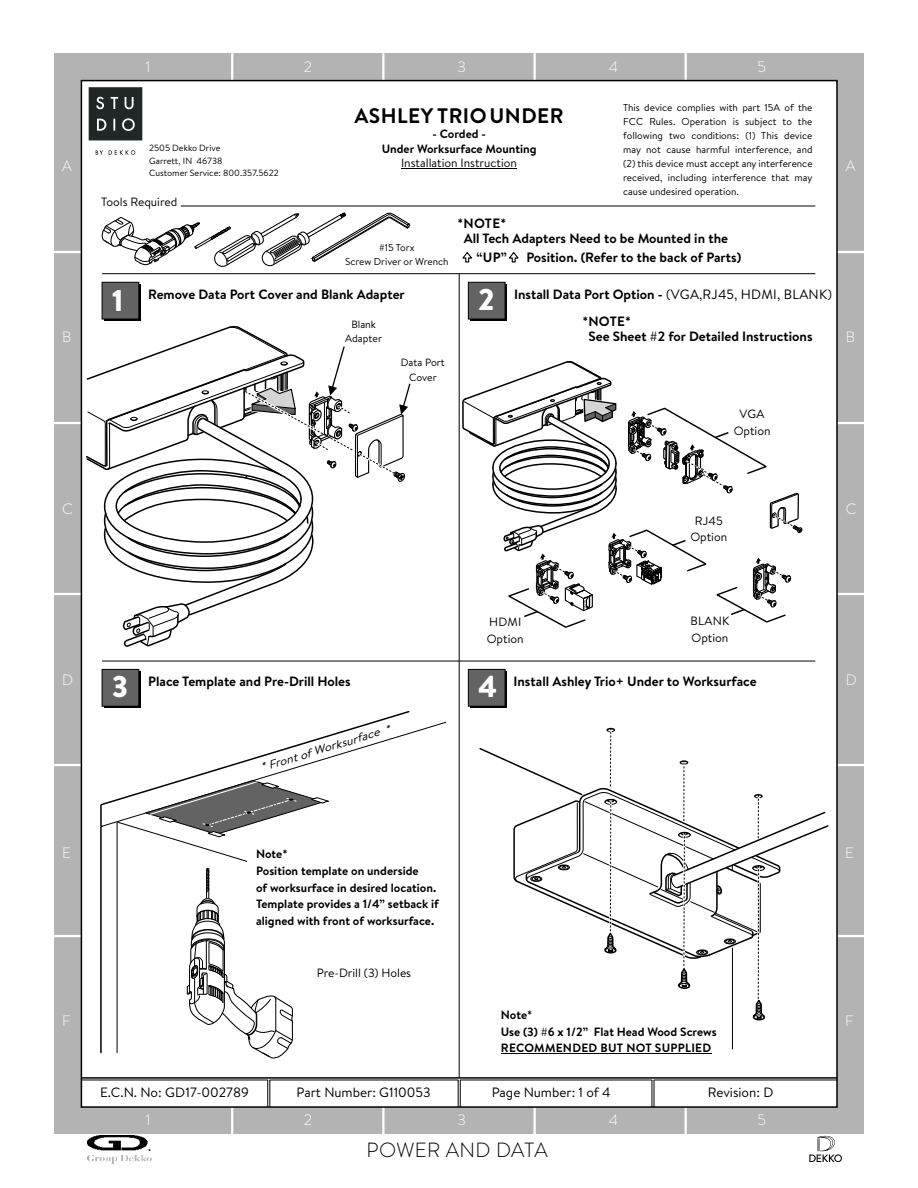
<style>
.page{position:relative;width:918px;height:1188px;background:#fff}
.page>*{position:absolute;margin:0;border:0;box-sizing:border-box;transform-origin:0 0}
.t1{font:900 30px "Brandon Text";color:#fff}
.t2{font:700 21px "Brandon Text";letter-spacing:.02em;color:#000}
.t3{font:300 20.55px "Brandon Text";letter-spacing:.02em;color:#000}
.t4{font:300 15px "Brandon Text";color:#fff}
.t5{font:700 13.5px/18.8px "Brandon Text";color:#000}
.t6{font:13.5px "Brandon Text";color:#000}
.t7{font:700 12px/16.6px "Brandon Text";color:#000}
.t8{font:12px/16.6px "Brandon Text";color:#000;text-align:center}
.t9{font:italic 11.55px "Brandon Text";color:#000;scale:1.09 1}
.t10{font:10.5px/14.5px "Brandon Text";color:#000;text-align:center}
.t11{font:10.05px/14px "Brandon Text";color:#000;text-align:justify}
.t12{font:9px/12.5px "Brandon Text";color:#000}
.t13{font:italic 2.4px "Arial";color:#000;scale:1.46 1}
.s1{font-weight:400}
</style>
<div class="page">
<div style="left:54px;top:53px;width:810px;height:1081px;background:#b3b3b3"></div>
<hr style="left:54px;top:251px;width:27px;height:2px;background:#fff">
<hr style="left:54px;top:422px;width:27px;height:2px;background:#fff">
<hr style="left:54px;top:593px;width:27px;height:2px;background:#fff">
<hr style="left:54px;top:764px;width:27px;height:2px;background:#fff">
<hr style="left:54px;top:935px;width:27px;height:2px;background:#fff">
<hr style="left:837px;top:251px;width:27px;height:2px;background:#fff">
<hr style="left:837px;top:593px;width:27px;height:2px;background:#fff">
<hr style="left:231px;top:54px;width:2px;height:27px;background:#fff">
<hr style="left:382px;top:54px;width:3px;height:27px;background:#fff">
<hr style="left:534px;top:54px;width:2px;height:27px;background:#fff">
<hr style="left:685px;top:54px;width:2px;height:27px;background:#fff">
<hr style="left:231px;top:1107px;width:2px;height:27px;background:#fff">
<hr style="left:382px;top:1107px;width:3px;height:27px;background:#fff">
<hr style="left:534px;top:1107px;width:2px;height:27px;background:#fff">
<hr style="left:685px;top:1107px;width:2px;height:27px;background:#fff">
<hr style="left:837px;top:422px;width:27px;height:2px;background:#fff">
<hr style="left:837px;top:764px;width:27px;height:2px;background:#fff">
<hr style="left:837px;top:935px;width:27px;height:2px;background:#fff">
<div style="left:81px;top:80px;width:757px;height:1028px;background:#fff;border:2px solid #000"></div>
<hr style="left:181px;top:206px;width:634px;height:1px;background:#000">
<hr style="left:102px;top:273px;width:713px;height:1px;background:#000">
<hr style="left:81px;top:1077px;width:756px;height:2px;background:#000">
<svg style="left:458px;top:1080px;width:3px;height:27px"></svg>
<svg style="left:268px;top:1080px;width:3px;height:27px"></svg>
<svg style="left:652px;top:1080px;width:3px;height:27px"></svg>
<div style="left:104px;top:284px;width:37px;height:37px;background:#000"></div>
<div style="left:102px;top:282px;width:37px;height:37px;background:#636363;border:1px solid #000"></div>
<hr style="left:102px;top:661px;width:713px;height:1px;background:#000">
<hr style="left:270px;top:1080px;width:188px;height:1px;background:#000">
<hr style="left:460px;top:1080px;width:192px;height:1px;background:#000">
<hr style="left:654px;top:1080px;width:183px;height:1px;background:#000">
<hr style="left:81px;top:1080px;width:187px;height:1px;background:#000">
<div style="left:471px;top:284px;width:36px;height:37px;background:#000"></div>
<div style="left:468px;top:282px;width:37px;height:37px;background:#636363;border:1px solid #000"></div>
<div style="left:104px;top:671px;width:37px;height:37px;background:#000"></div>
<div style="left:102px;top:669px;width:37px;height:37px;background:#636363;border:1px solid #000"></div>
<div style="left:471px;top:671px;width:36px;height:37px;background:#000"></div>
<div style="left:468px;top:669px;width:37px;height:37px;background:#636363;border:1px solid #000"></div>
<hr style="left:459px;top:274px;width:1px;height:804px;background:#000">
<hr style="left:732px;top:948px;width:1px;height:101px;background:#000">
<svg style="left:479px;top:727px;width:350px;height:294px"></svg>
<svg style="left:100px;top:711px;width:346px;height:348px"></svg>
<hr style="left:501px;top:1053px;width:210px;height:1px;background:#000">
<hr style="left:401px;top:168px;width:116px;height:1px;background:#000">
<svg style="left:809px;top:1135px;width:33px;height:27px"></svg>
<img style="left:88px;top:1136px;width:63px;height:27px">
<svg style="left:101px;top:212px;width:310px;height:55px"></svg>
<svg style="left:462px;top:252px;width:10px;height:11px"></svg>
<svg style="left:509px;top:252px;width:10px;height:11px"></svg>
<img style="left:88px;top:87px;width:55px;height:68px">
<svg style="left:86px;top:326px;width:324px;height:321px"></svg>
<svg style="left:462px;top:361px;width:341px;height:267px"></svg>
<h3 class="t4" style="left:145px;top:61px;width:7px">1</h3>
<h3 class="t4" style="left:304px;top:61px;width:10px">2</h3>
<h3 class="t4" style="left:457px;top:61px;width:10px">3</h3>
<h3 class="t4" style="left:609px;top:61px;width:11px">4</h3>
<h3 class="t4" style="left:757px;top:61px;width:10px">5</h3>
<h3 class="t4" style="left:62px;top:161px;width:11px">A</h3>
<p class="t12" style="left:149px;top:143px;width:131px">2505 Dekko Drive<br>Garrett, IN 46738<br>Customer Service: 800.357.5622</p>
<p class="t8" style="left:101px;top:195px;width:78px">Tools Required</p>
<h2 class="t2" style="left:355px;top:108px;width:211px">ASHLEY TRIO UNDER</h2>
<p class="t7" style="left:382px;top:142px;width:156px">Under Worksurface Mounting</p>
<p class="t8" style="left:401px;top:157px;width:117px">Installation Instruction</p>
<p class="t7" style="left:432px;top:127px;width:55px">- Corded -</p>
<p class="t11" style="left:623px;top:102px;width:191px">This device complies with part 15A of the FCC Rules. Operation is subject to the following two conditions: (1) This device may not cause harmful interference, and (2) this device must accept any interference received, including interference that may cause undesired operation.</p>
<h3 class="t4" style="left:846px;top:161px;width:11px">A</h3>
<h3 class="t5" style="left:458px;top:216px;width:50px">*NOTE*</h3>
<p class="t11" style="left:345px;top:242px;width:105px;text-align:center">#15 Torx<br>Screw Driver or Wrench</p>
<h3 class="t5" style="left:477px;top:231px;width:253px;text-indent:-13px">All Tech Adapters Need to be Mounted in the “UP”</h3>
<h3 class="t5" style="left:526px;top:250px;width:216px">Position. (Refer to the back of Parts)</h3>
<h3 class="t4" style="left:62px;top:331px;width:11px">B</h3>
<h1 class="t1" style="left:112px;top:290px;width:13px">1</h1>
<h3 class="t5" style="left:148px;top:287px;width:258px">Remove Data Port Cover and Blank Adapter</h3>
<h1 class="t1" style="left:478px;top:289px;width:18px">2</h1>
<p class="t10" style="left:345px;top:318px;width:38px">Blank<br>Adapter</p>
<h3 class="t5" style="left:514px;top:287px;width:319px">Install Data Port Option - <span class="s1">(VGA,RJ45, HDMI, BLANK)</span></h3>
<h3 class="t5" style="left:589px;top:329px;width:226px">See Sheet #2 for Detailed Instructions</h3>
<h3 class="t5" style="left:582px;top:314px;width:50px">*NOTE*</h3>
<h3 class="t4" style="left:846px;top:331px;width:11px">B</h3>
<p class="t10" style="left:401px;top:357px;width:46px">Data Port<br>Cover</p>
<p class="t8" style="left:734px;top:407px;width:38px">VGA<br>Option</p>
<h3 class="t4" style="left:62px;top:504px;width:12px">C</h3>
<p class="t8" style="left:690px;top:514px;width:38px">RJ45<br>Option</p>
<h3 class="t4" style="left:846px;top:504px;width:12px">C</h3>
<p class="t13" style="left:584px;top:608px;width:7px;rotate:-90deg">HDMI</p>
<p class="t8" style="left:487px;top:615px;width:38px;text-align:left">HDMI<br>Option</p>
<p class="t8" style="left:691px;top:614px;width:40px;text-align:left">BLANK<br>Option</p>
<h3 class="t4" style="left:62px;top:674px;width:13px">D</h3>
<h1 class="t1" style="left:112px;top:676px;width:18px">3</h1>
<h3 class="t5" style="left:148px;top:674px;width:204px">Place Template and Pre-Drill Holes</h3>
<h1 class="t1" style="left:478px;top:676px;width:21px">4</h1>
<h3 class="t5" style="left:514px;top:674px;width:245px">Install Ashley Trio+ Under to Worksurface</h3>
<p class="t9" style="left:260px;top:764px;width:125px;rotate:-17deg">* Front of Worksurface *</p>
<h3 class="t4" style="left:846px;top:674px;width:13px">D</h3>
<h3 class="t4" style="left:62px;top:848px;width:10px">E</h3>
<h3 class="t4" style="left:62px;top:1016px;width:10px">F</h3>
<p class="t7" style="left:256px;top:848px;width:184px">Note*<br>Position template on underside<br>of worksurface in desired location.<br>Template provides a 1/4” setback if aligned with front of worksurface.</p>
<h3 class="t6" style="left:100px;top:1088px;width:150px">E.C.N. No: GD17-002789</h3>
<p class="t8" style="left:317px;top:966px;width:96px">Pre-Drill (3) Holes</p>
<h3 class="t6" style="left:297px;top:1088px;width:136px">Part Number: G110053</h3>
<p class="t7" style="left:501px;top:1008px;width:217px">Note*<br>Use (3) #6 x 1/2” Flat Head Wood Screws<br>RECOMMENDED BUT NOT SUPPLIED</p>
<h3 class="t6" style="left:492px;top:1088px;width:120px">Page Number: 1 of 4</h3>
<h3 class="t6" style="left:708px;top:1088px;width:67px">Revision: D</h3>
<h3 class="t4" style="left:145px;top:1115px;width:7px">1</h3>
<h3 class="t4" style="left:304px;top:1115px;width:10px">2</h3>
<h3 class="t4" style="left:457px;top:1115px;width:10px">3</h3>
<h3 class="t4" style="left:609px;top:1115px;width:11px">4</h3>
<h3 class="t4" style="left:757px;top:1115px;width:10px">5</h3>
<h3 class="t3" style="left:367px;top:1142px;width:183px">POWER AND DATA</h3>
<h3 class="t4" style="left:845px;top:848px;width:10px">E</h3>
<h3 class="t4" style="left:845px;top:1016px;width:10px">F</h3>
</div>
